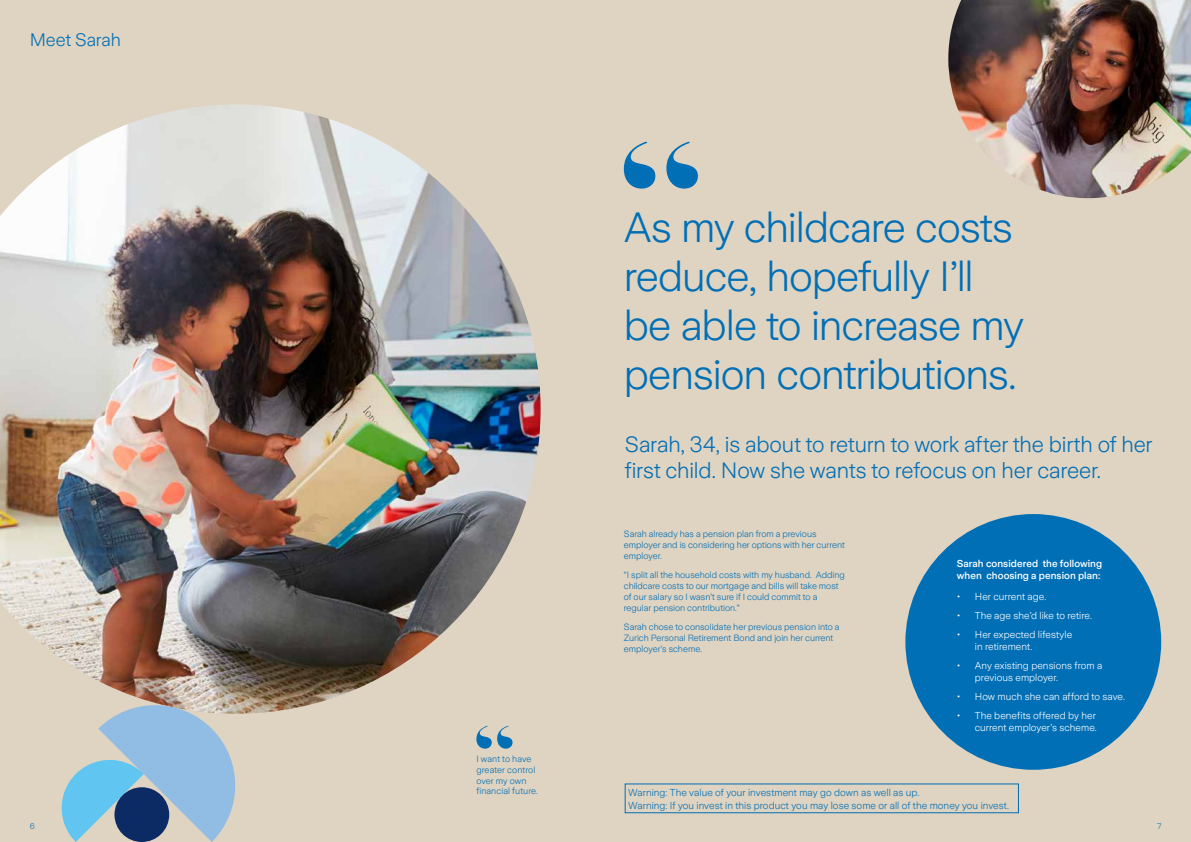
<style>
.page{position:relative;width:1191px;height:842px;background:#fff}
.page>*{position:absolute;margin:0;border:0;box-sizing:border-box;transform-origin:0 0}
.t1{font:300 42px/49px "Zurich Sans";letter-spacing:-.025em;color:#006fb6}
.t2{font:300 22px/26.4px "Zurich Sans";letter-spacing:-.01em;color:#006fb6}
.t3{font:300 18px "Zurich Sans";letter-spacing:-.005em;color:#006fb6}
.t4{font:300 10px/12px "Zurich Sans";letter-spacing:.005em;color:#fff}
.t5{font:300 10px/13px "Zurich Sans";letter-spacing:.005em;color:#006fb6}
.t6{font:500 10px/12px "Zurich Sans";letter-spacing:.005em;color:#fff}
.t7{font:300 9px/10.8px "Zurich Sans";color:#006fb6}
.t8{font:300 8px "Zurich Sans";color:#006fb6}
</style>
<div class="page">
<div style="left:0;top:0;width:595px;height:842px;background:#dfd3c1"></div>
<div style="left:596px;top:0;width:595px;height:842px;background:#dfd3c1"></div>
<svg style="left:476px;top:726px;width:36px;height:23px"></svg>
<img style="left:0;top:104px;width:540px;height:610px">
<svg style="left:57px;top:697px;width:186px;height:145px"></svg>
<div style="left:114px;top:787px;width:55px;height:55px;background:#0c2a64;border-radius:50%"></div>
<img style="left:948px;top:0;width:243px;height:198px">
<svg style="left:624px;top:142px;width:74px;height:47px"></svg>
<div style="left:905px;top:514px;width:256px;height:256px;background:#006fb6;border-radius:50%"></div>
<div style="left:625px;top:784px;width:393px;height:29px;border:1px solid #006fb6"></div>
<h3 class="t3" style="left:30px;top:30px;width:93px">Meet Sarah</h3>
<p class="t7" style="left:476px;top:754px;width:63px">I want to have greater control over my own financial future.</p>
<h1 class="t1" style="left:624px;top:204px;width:401px">As my childcare costs reduce, hopefully I’ll be able to increase my pension contributions.</h1>
<h2 class="t2" style="left:625px;top:431px;width:529px">Sarah, 34, is about to return to work after the birth of her first child. Now she wants to refocus on her career.</h2>
<p class="t7" style="left:624px;top:529px;width:222px">Sarah already has a pension plan from a previous employer and is considering her options with her current employer.</p>
<p class="t7" style="left:624px;top:570px;width:223px">“I split all the household costs with my husband. Adding childcare costs to our mortgage and bills will take most of our salary so I wasn’t sure if I could commit to a regular pension contribution.”</p>
<p class="t7" style="left:624px;top:622px;width:217px">Sarah chose to consolidate her previous pension into a<br>Zurich Personal Retirement Bond and join her current employer’s scheme.</p>
<p class="t6" style="left:956px;top:558px;width:147px">Sarah considered the following when choosing a pension plan:</p>
<p class="t4" style="left:956px;top:590px;width:91px">• Her current age.</p>
<p class="t4" style="left:956px;top:609px;width:137px">• The age she’d like to retire.</p>
<p class="t4" style="left:974px;top:628px;width:99px;text-indent:-18px">• Her expected lifestyle in retirement.</p>
<p class="t4" style="left:974px;top:659px;width:129px;text-indent:-18px">• Any existing pensions from a previous employer.</p>
<p class="t4" style="left:956px;top:690px;width:170px">• How much she can afford to save.</p>
<p class="t4" style="left:956px;top:710px;width:141px;text-align:right">• The benefits offered by her current employer’s scheme.</p>
<p class="t5" style="left:628px;top:786px;width:382px">Warning: The value of your investment may go down as well as up.<br>Warning: If you invest in this product you may lose some or all of the money you invest.</p>
<p class="t8" style="left:30px;top:822px;width:7px">6</p>
<p class="t8" style="left:1157px;top:822px;width:6px">7</p>
</div>
